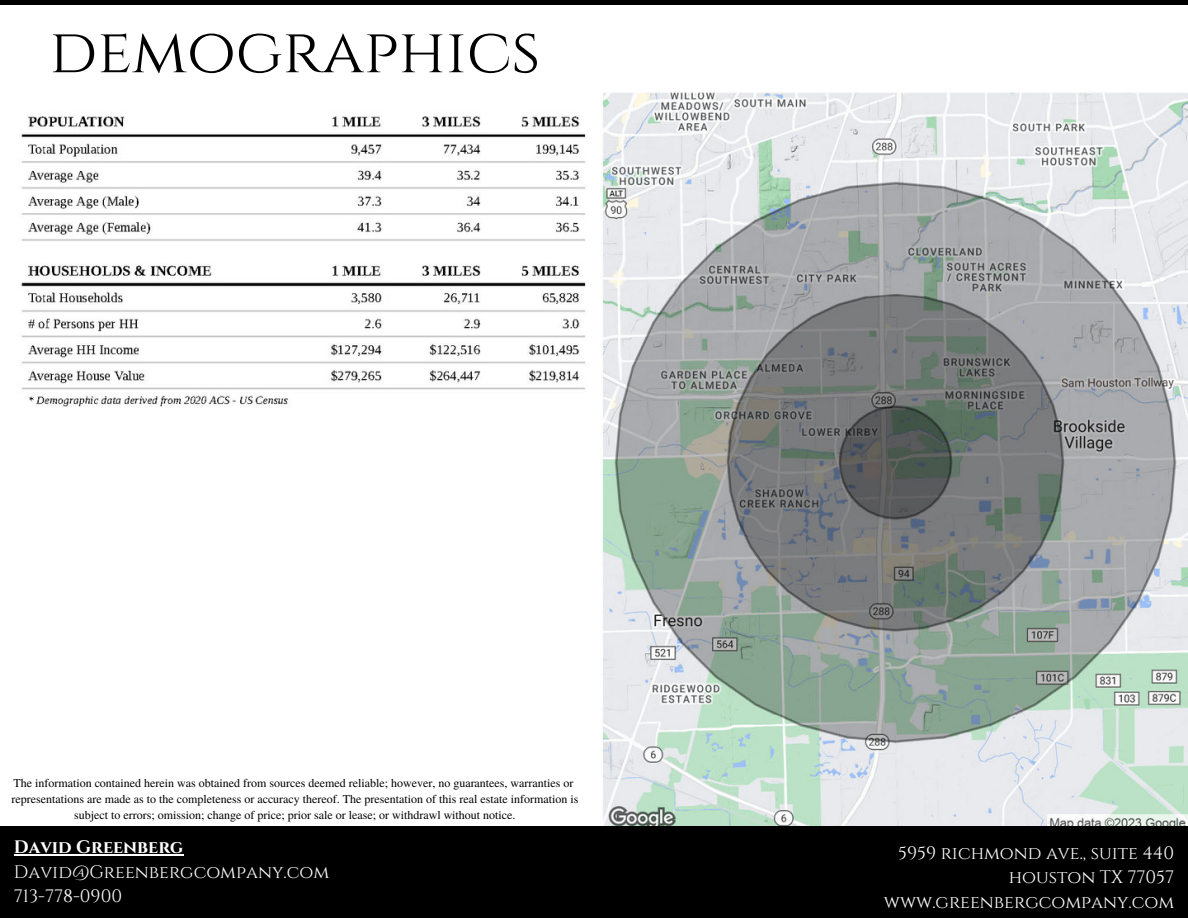
<style>
.page{position:relative;width:1188px;height:918px;background:#fff}
.page>*{position:absolute;margin:0;border:0;box-sizing:border-box;transform-origin:0 0}
.t1{font:63px "Cinzel";color:#000}
.t2{font:18px "Cinzel";color:#fff}
.t3{font:700 18px "Cinzel";color:#fff}
.t4{font:12px/15.8px "Te X Gyre Termes";color:#000;text-align:center}
</style>
<div class="page">
<img style="left:21px;top:92px;width:1167px;height:734px">
<div style="left:0;top:826px;width:1188px;height:92px;background:#000"></div>
<div style="left:0;top:0;width:1188px;height:5px;background:#000"></div>
<hr style="left:14px;top:854px;width:169px;height:1px;background:#fff">
<p class="t1" style="left:49px;top:11px;width:492px">demographics</p>
<p class="t4" style="left:13px;top:775px;width:562px">The information contained herein was obtained from sources deemed reliable; however, no guarantees, warranties or</p>
<p class="t4" style="left:12px;top:791px;width:568px">representations are made as to the completeness or accuracy thereof. The presentation of this real estate information is subject to errors; omission; change of price; prior sale or lease; or withdrawl without notice.</p>
<p class="t3" style="left:14px;top:835px;width:171px">David Greenberg</p>
<p class="t2" style="left:14px;top:860px;width:317px">David@Greenbergcompany.com</p>
<p class="t2" style="left:14px;top:885px;width:110px">713-778-0900</p>
<p class="t2" style="left:898px;top:841px;width:278px">5959 richmond ave., suite 440</p>
<p class="t2" style="left:1009px;top:866px;width:167px">houston TX 77057</p>
<p class="t2" style="left:884px;top:891px;width:292px">www.greenbergcompany.com</p>
</div>
